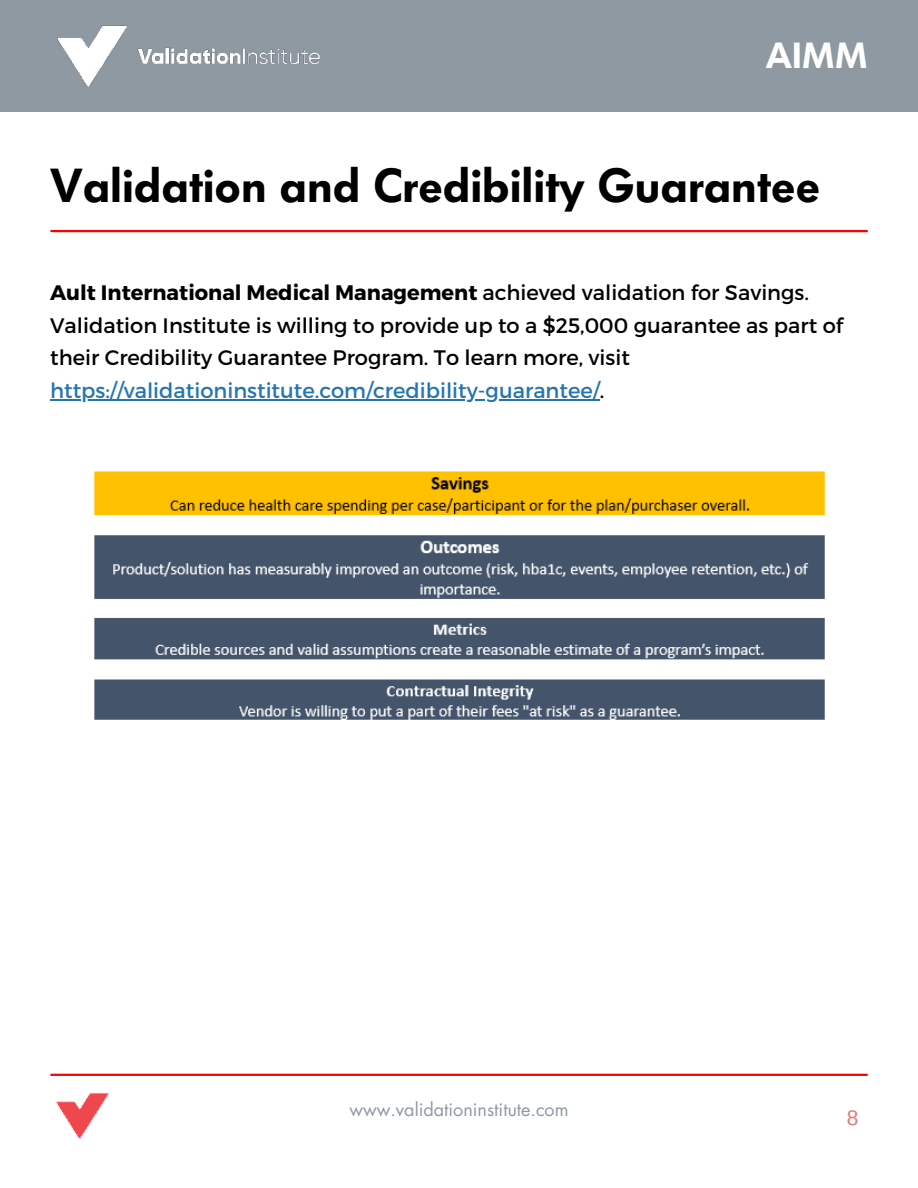
<style>
.page{position:relative;width:918px;height:1188px;background:#fff}
.page>*{position:absolute;margin:0;border:0;box-sizing:border-box;transform-origin:0 0}
.t1{font:600 47.25px "Futura BQ";color:#000}
.t2{font:600 36px "Futura BQ";color:#fff}
.t3{font:21px/32.7px "Montserrat";color:#000}
.t4{font:21px "Arimo";color:#d97f76}
.t5{font:18px "Futura LT";color:#8e99a2}
.s1{font-weight:700}
.s2{color:#2475b0}
</style>
<div class="page">
<div style="left:0;top:0;width:918px;height:111px;background:#8e99a2"></div>
<img style="left:57px;top:25px;width:263px;height:62px">
<hr style="left:51px;top:1074px;width:816px;height:2px;background:#f00">
<img style="left:56px;top:1093px;width:53px;height:46px">
<hr style="left:51px;top:230px;width:816px;height:2px;background:#f00">
<img style="left:94px;top:471px;width:731px;height:249px">
<hr style="left:50px;top:399px;width:550px;height:1px;background:#2475b0">
<h2 class="t2" style="left:766px;top:35px;width:104px">AIMM</h2>
<h1 class="t1" style="left:50px;top:158px;width:771px">Validation and Credibility Guarantee</h1>
<p class="t3" style="left:50px;top:276px;width:794px"><span class="s1">Ault International Medical Management</span> achieved validation for Savings.<br>Validation Institute is willing to provide up to a $25,000 guarantee as part of their Credibility Guarantee Program. To learn more, visit <span class="s2">https://validationinstitute.com/credibility-guarantee/</span>.</p>
<p class="t5" style="left:349px;top:1098px;width:221px">www.validationinstitute.com</p>
<p class="t4" style="left:847px;top:1105px;width:13px">8</p>
</div>
